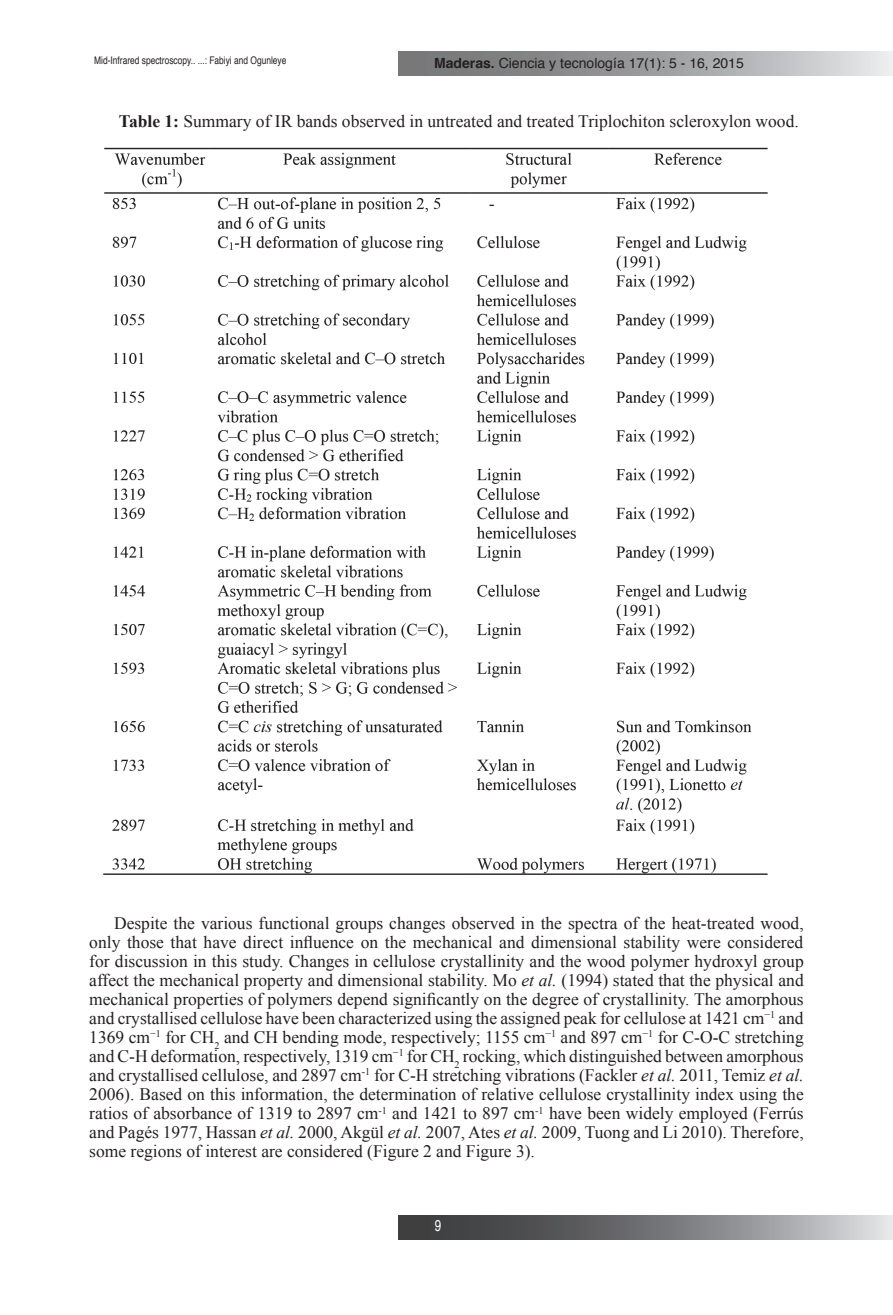
<style>
.page{position:relative;width:893px;height:1315px;background:#fff}
.page>*{position:absolute;margin:0;border:0;box-sizing:border-box;transform-origin:0 0}
.t1{font:17.5px/19.1px "Times New Roman";color:#231f20;text-align:justify}
.t2{font:15.75px "Helvetica";color:#fff;scale:.75 1}
.t3{font:14px "Helvetica";color:#231f20}
.t4{font:10.5px "Helvetica";color:#231f20;scale:.8 1}
.s1{font-weight:700}
.s2{font-style:italic}
</style>
<div class="page">
<img style="left:103px;top:147px;width:665px;height:728px">
<svg style="left:398px;top:51px;width:495px;height:24px;background:#a2a2a4"></svg>
<svg style="left:398px;top:1215px;width:495px;height:24px;background:#7a7b7d"></svg>
<p class="t4" style="left:94px;top:52px;width:242px">Mid-Infrared spectroscopy.. ...: Fabiyi and Ogunleye</p>
<p class="t3" style="left:434px;top:52px;width:311px"><span class="s1">Maderas.</span> Ciencia y tecnología 17(1): 5 - 16, 2015</p>
<p class="t1" style="left:119px;top:112px;width:681px"><span class="s1">Table 1:</span> Summary of IR bands observed in untreated and treated Triplochiton scleroxylon wood.</p>
<p class="t1" style="left:89px;top:913px;width:716px;text-indent:25px">Despite the various functional groups changes observed in the spectra of the heat-treated wood, only those that have direct influence on the mechanical and dimensional stability were considered for discussion in this study. Changes in cellulose crystallinity and the wood polymer hydroxyl group affect the mechanical property and dimensional stability. Mo <span class="s2">et al.</span> (1994) stated that the physical and mechanical properties of polymers depend significantly on the degree of crystallinity. The amorphous and crystallised cellulose have been characterized using the assigned peak for cellulose at 1421 cm<sup>−1</sup> and 1369 cm<sup>−1</sup> for CH<sub>2</sub> and CH bending mode, respectively; 1155 cm<sup>−1</sup> and 897 cm<sup>−1</sup> for C-O-C stretching and C-H deformation, respectively, 1319 cm<sup>−1</sup> for CH<sub>2</sub> rocking, which distinguished between amorphous and crystallised cellulose, and 2897 cm<sup>-1</sup> for C-H stretching vibrations (Fackler <span class="s2">et al.</span> 2011, Temiz <span class="s2">et al.<br></span>2006). Based on this information, the determination of relative cellulose crystallinity index using the ratios of absorbance of 1319 to 2897 cm<sup>-1</sup> and 1421 to 897 cm<sup>-1</sup> have been widely employed (Ferrús and Pagés 1977, Hassan <span class="s2">et al.</span> 2000, Akgül <span class="s2">et al.</span> 2007, Ates <span class="s2">et al.</span> 2009, Tuong and Li 2010). Therefore, some regions of interest are considered (Figure 2 and Figure 3).</p>
<p class="t2" style="left:435px;top:1213px;width:10px">9</p>
</div>
